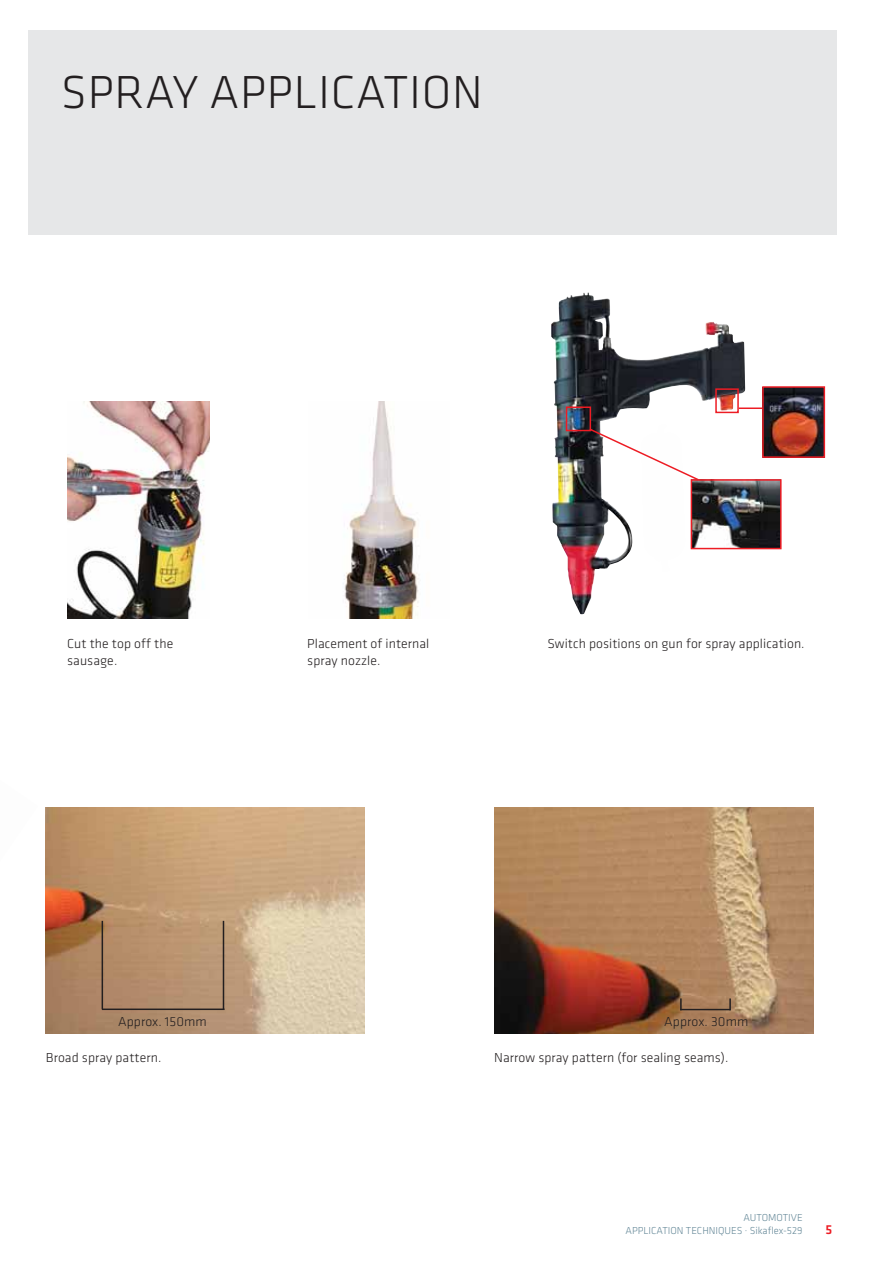
<style>
.page{position:relative;width:893px;height:1263px;background:#fff}
.page>*{position:absolute;margin:0;border:0;box-sizing:border-box;transform-origin:0 0}
.t1{font:300 48px "Klavika";letter-spacing:.015em;color:#231f20}
.t2{font:300 13.5px/17px "Klavika";letter-spacing:.005em;color:#231f20}
.t3{font:500 13.5px "Klavika";color:#ed1c24}
.t4{font:300 10.5px/12.6px "Klavika";color:#638797;text-align:right}
</style>
<div class="page">
<img style="left:67px;top:402px;width:143px;height:216px">
<img style="left:343px;top:402px;width:76px;height:216px">
<img style="left:551px;top:292px;width:194px;height:322px">
<img style="left:694px;top:482px;width:84px;height:64px">
<div style="left:691px;top:479px;width:90px;height:70px;border:2px solid #ed1c24"></div>
<img style="left:765px;top:389px;width:57px;height:66px">
<div style="left:762px;top:386px;width:63px;height:72px;border:2px solid #ed1c24"></div>
<img style="left:494px;top:808px;width:319px;height:226px">
<img style="left:46px;top:808px;width:319px;height:226px">
<hr style="left:102px;top:1009px;width:123px;height:1px;background:#231f20">
<hr style="left:102px;top:921px;width:1px;height:88px;background:#231f20">
<hr style="left:223px;top:921px;width:1px;height:88px;background:#231f20">
<hr style="left:680px;top:1009px;width:50px;height:1px;background:#231f20">
<svg style="left:680px;top:998px;width:2px;height:11px"></svg>
<svg style="left:565px;top:388px;width:197px;height:94px"></svg>
<div style="left:28px;top:30px;width:808px;height:204px;background:#e6e7e8"></div>
<svg style="left:729px;top:998px;width:2px;height:12px"></svg>
<h1 class="t1" style="left:61px;top:74px;width:423px">SPRAY APPLICATION</h1>
<p class="t2" style="left:67px;top:636px;width:108px">Cut the top off the sausage.</p>
<p class="t2" style="left:307px;top:636px;width:124px">Placement of internal spray nozzle.</p>
<p class="t2" style="left:547px;top:636px;width:259px">Switch positions on gun for spray application.</p>
<p class="t2" style="left:118px;top:1014px;width:90px">Approx. 150mm</p>
<p class="t2" style="left:664px;top:1014px;width:86px">Approx. 30mm</p>
<p class="t2" style="left:46px;top:1050px;width:117px">Broad spray pattern.</p>
<p class="t2" style="left:494px;top:1050px;width:236px">Narrow spray pattern (for sealing seams).</p>
<p class="t4" style="left:625px;top:1212px;width:179px">AUTOMOTIVE<br>APPLICATION TECHNIQUES · Sikaflex-529</p>
<p class="t3" style="left:825px;top:1221px;width:8px">5</p>
</div>
